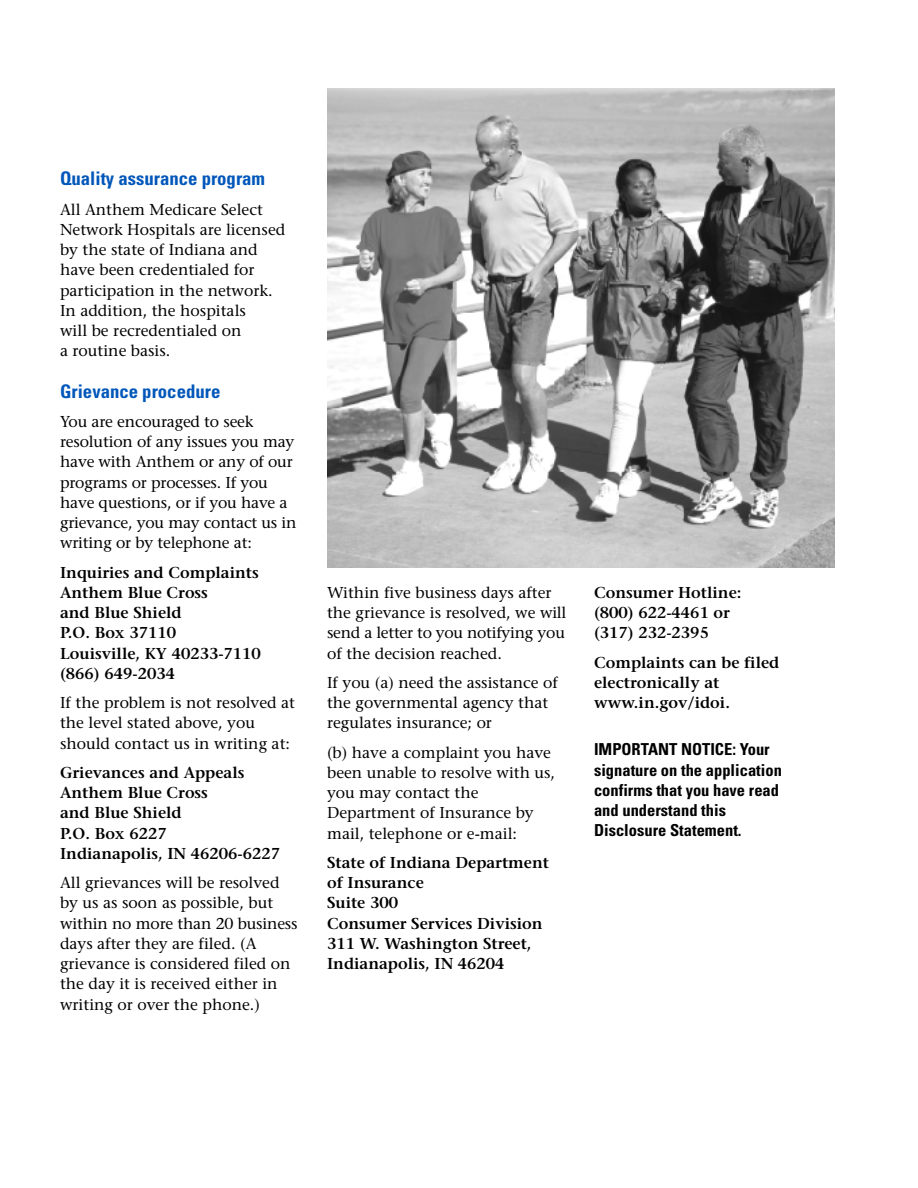
<style>
.page{position:relative;width:918px;height:1188px;background:#fff}
.page>*{position:absolute;margin:0;border:0;box-sizing:border-box;transform-origin:0 0}
.t1{font:700 condensed 18.75px "Univers";color:#0057ba}
.t2{font:700 condensed 16.5px/20.2px "Univers";color:#000}
.t3{font:15.75px/20.2px "Stone Serif";color:#000}
.t4{font:600 15.75px/20.2px "Stone Serif";color:#000}
</style>
<div class="page">
<img style="left:327px;top:88px;width:508px;height:479px">
<p class="t1" style="left:60px;top:172px;width:207px">Quality assurance program</p>
<p class="t3" style="left:60px;top:201px;width:227px">All Anthem Medicare Select<br>Network Hospitals are licensed by the state of Indiana and have been credentialed for participation in the network.<br>In addition, the hospitals<br>will be recredentialed on<br>a routine basis.</p>
<p class="t1" style="left:60px;top:384px;width:162px">Grievance procedure</p>
<p class="t3" style="left:60px;top:413px;width:238px">You are encouraged to seek resolution of any issues you may have with Anthem or any of our programs or processes. If you have questions, or if you have a grievance, you may contact us in writing or by telephone at:</p>
<p class="t4" style="left:60px;top:564px;width:202px">Inquiries and Complaints<br>Anthem Blue Cross<br>and Blue Shield<br>P.O. Box 37110<br>Louisville, KY 40233-7110 (866) 649-2034</p>
<p class="t3" style="left:60px;top:694px;width:237px">If the problem is not resolved at the level stated above, you should contact us in writing at:</p>
<p class="t4" style="left:60px;top:764px;width:222px">Grievances and Appeals<br>Anthem Blue Cross<br>and Blue Shield<br>P.O. Box 6227<br>Indianapolis, IN 46206-6227</p>
<p class="t3" style="left:60px;top:874px;width:239px">All grievances will be resolved by us as soon as possible, but within no more than 20 business days after they are filed. (A grievance is considered filed on the day it is received either in writing or over the phone.)</p>
<p class="t3" style="left:327px;top:584px;width:241px">Within five business days after the grievance is resolved, we will send a letter to you notifying you of the decision reached.</p>
<p class="t3" style="left:327px;top:674px;width:232px">If you (a) need the assistance of the governmental agency that regulates insurance; or</p>
<p class="t3" style="left:327px;top:744px;width:230px">(b) have a complaint you have been unable to resolve with us, you may contact the<br>Department of Insurance by mail, telephone or e-mail:</p>
<p class="t4" style="left:327px;top:854px;width:223px">State of Indiana Department of Insurance<br>Suite 300<br>Consumer Services Division<br>311 W. Washington Street,<br>Indianapolis, IN 46204</p>
<p class="t4" style="left:594px;top:584px;width:149px">Consumer Hotline: (800) 622-4461 or (317) 232-2395</p>
<p class="t4" style="left:594px;top:654px;width:187px">Complaints can be filed electronically at www.in.gov/idoi.</p>
<p class="t2" style="left:594px;top:741px;width:189px">IMPORTANT NOTICE: Your signature on the application confirms that you have read and understand this<br>Disclosure Statement.</p>
</div>
